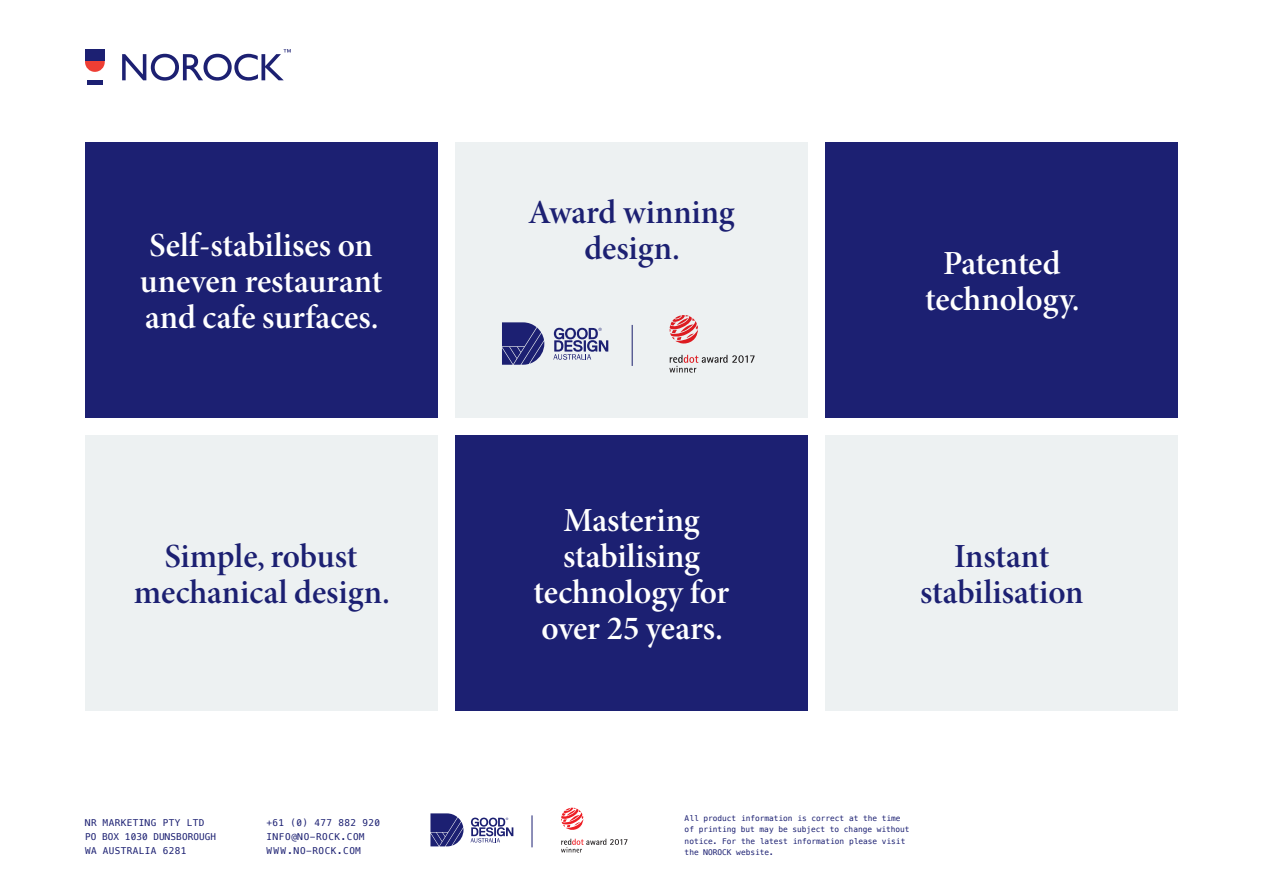
<style>
.page{position:relative;width:1263px;height:893px;background:#fff}
.page>*{position:absolute;margin:0;border:0;box-sizing:border-box;transform-origin:0 0}
.t1{font:33.75px/36px "Minion Pro Semibold Subh";letter-spacing:-.005em;color:#fff;text-align:center}
.t2{font:33.75px/36px "Minion Pro Semibold Subh";color:#1c2072;text-align:center}
.t3{font:9.3px "Menlo";letter-spacing:.04em;color:#1c2072}
.t4{font:9.3px "Menlo";letter-spacing:.06em;color:#1c2072}
.t5{font:9.3px "Menlo";letter-spacing:.01em;color:#1c2072}
.t6{font:7.8px/11.4px "Menlo";color:#1c2072}
</style>
<div class="page">
<div style="left:87px;top:80px;width:16px;height:5px;background:#1c2072"></div>
<div style="left:85px;top:49px;width:20px;height:12px;background:#1c2072"></div>
<svg style="left:85px;top:61px;width:20px;height:11px"></svg>
<svg style="left:122px;top:49px;width:169px;height:32px"></svg>
<div style="left:85px;top:142px;width:352px;height:275px;background:#1c2072"></div>
<div style="left:85px;top:435px;width:352px;height:275px;background:#edf1f2"></div>
<div style="left:455px;top:142px;width:353px;height:275px;background:#edf1f2"></div>
<div style="left:455px;top:435px;width:353px;height:275px;background:#1c2072"></div>
<div style="left:826px;top:142px;width:352px;height:275px;background:#1c2072"></div>
<div style="left:826px;top:435px;width:352px;height:275px;background:#edf1f2"></div>
<svg style="left:669px;top:355px;width:86px;height:18px"></svg>
<svg style="left:669px;top:315px;width:29px;height:29px"></svg>
<hr style="left:632px;top:325px;width:1px;height:41px;background:#1c2072">
<svg style="left:502px;top:322px;width:42px;height:43px;background:#404488"></svg>
<svg style="left:553px;top:328px;width:55px;height:32px"></svg>
<svg style="left:561px;top:839px;width:66px;height:13px"></svg>
<svg style="left:561px;top:808px;width:22px;height:22px"></svg>
<hr style="left:532px;top:815px;width:1px;height:32px;background:#1c2072">
<svg style="left:430px;top:813px;width:33px;height:33px"></svg>
<svg style="left:470px;top:818px;width:43px;height:24px"></svg>
<p class="t1" style="left:140px;top:229px;width:244px;text-align:left">Self-stabilises on uneven restaurant and cafe surfaces.</p>
<p class="t2" style="left:165px;top:539px;width:194px">Simple, robust</p>
<p class="t2" style="left:134px;top:575px;width:258px">mechanical design.</p>
<p class="t3" style="left:85px;top:816px;width:121px">NR MARKETING PTY LTD</p>
<p class="t5" style="left:85px;top:830px;width:133px">PO BOX 1030 DUNSBOROUGH</p>
<p class="t3" style="left:85px;top:844px;width:103px">WA AUSTRALIA 6281</p>
<p class="t3" style="left:267px;top:816px;width:115px">+61 (0) 477 882 920</p>
<p class="t4" style="left:267px;top:830px;width:100px">INFO@NO-ROCK.COM</p>
<p class="t4" style="left:267px;top:844px;width:96px">WWW.NO-ROCK.COM</p>
<p class="t2" style="left:528px;top:195px;width:208px">Award winning design.</p>
<p class="t1" style="left:925px;top:247px;width:156px">Patented technology.</p>
<p class="t1" style="left:534px;top:503px;width:197px">Mastering stabilising technology for over 25 years.</p>
<p class="t2" style="left:920px;top:539px;width:165px">Instant stabilisation</p>
<p class="t6" style="left:685px;top:813px;width:226px">All product information is correct at the time of printing but may be subject to change without notice. For the latest information please visit the NOROCK website.</p>
</div>
